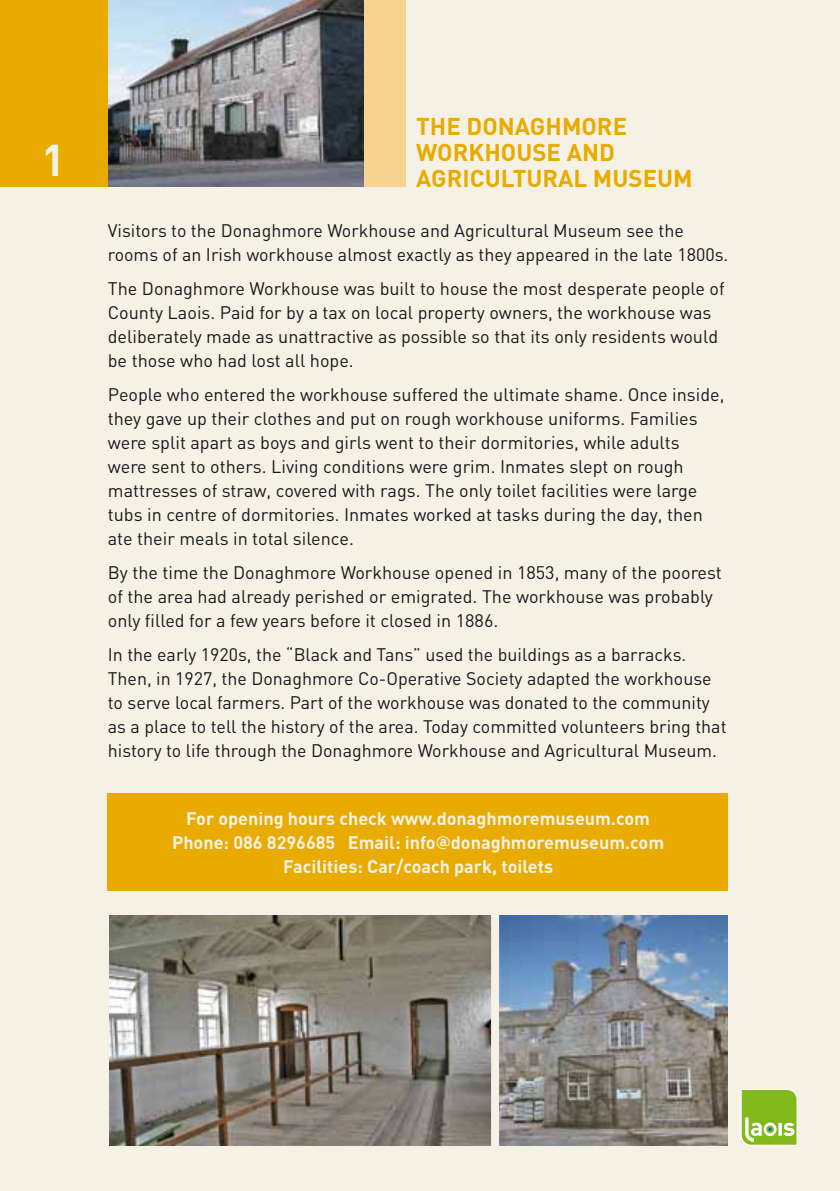
<style>
.page{position:relative;width:840px;height:1191px;background:#fff}
.page>*{position:absolute;margin:0;border:0;box-sizing:border-box;transform-origin:0 0}
.t1{font:700 44px "DIN";color:#f5f2e5}
.t2{font:700 24px "DIN";color:#e9ab00}
.t3{font:18px/24px "DIN";color:#1a171c}
.t4{font:700 18px/24px "DIN";color:#f5f2e5;text-align:center}
.s1{font-family:"Interstate"}
</style>
<div class="page">
<div style="left:0;top:0;width:839px;height:1191px;background:#f5f2e5"></div>
<div style="left:107px;top:793px;width:620px;height:97px;background:#e9ab00"></div>
<img style="left:109px;top:916px;width:382px;height:229px">
<img style="left:499px;top:916px;width:228px;height:229px">
<div style="left:0;top:0;width:108px;height:187px;background:#e9ab00"></div>
<img style="left:108px;top:0;width:256px;height:187px">
<div style="left:364px;top:0;width:41px;height:187px;background:#f6d48d"></div>
<svg style="left:741px;top:1089px;width:56px;height:56px;background:#99c445"></svg>
<h1 class="t1" style="left:42px;top:132px;width:25px">1</h1>
<h2 class="t2" style="left:416px;top:111px;width:83px">Th e Dona</h2>
<h2 class="t2" style="left:529px;top:111px;width:99px">ghmore</h2>
<h2 class="t2" style="left:416px;top:137px;width:84px">Workhou</h2>
<h2 class="t2" style="left:532px;top:137px;width:51px">se and</h2>
<h2 class="t2" style="left:416px;top:163px;width:46px">Agricultural</h2>
<h2 class="t2" style="left:592px;top:163px;width:101px">Museum</h2>
<p class="t3" style="left:108px;top:218px;width:621px">Visitors to the Donaghmore Workhouse and Agricultural Museum see the rooms of an Irish workhouse almost exactly as they appeared in the late 1800s.</p>
<p class="t3" style="left:108px;top:276px;width:618px">The Donaghmore Workhouse was built to house the most desperate people of County Laois. Paid for by a tax on local property owners, the workhouse was deliberately made as unattractive as possible so that its only residents would be those who had lost all hope.</p>
<p class="t3" style="left:108px;top:382px;width:617px">People who entered the workhouse suffered the ultimate shame. Once inside, they gave up their clothes and put on rough workhouse uniforms. Families were split apart as boys and girls went to their dormitories, while adults<br>were sent to others. Living conditions were grim. Inmates slept on rough mattresses of straw, covered with rags. The only toilet facilities were large tubs in centre of dormitories. Inmates worked at tasks during the day, then ate their meals in total silence.</p>
<p class="t3" style="left:108px;top:560px;width:615px">By the time the Donaghmore Workhouse opened in 1853, many of the poorest of the area had already perished or emigrated. The workhouse was probably only filled for a few years before it closed in 1886.</p>
<p class="t3" style="left:108px;top:642px;width:620px">In the early 1920s, the “Black and Tans” used the buildings as a barracks.<br>Then, in 1927, the Donaghmore Co-Operative Society adapted the workhouse to serve local farmers. Part of the workhouse was donated to the community as a place to tell the history of the area. Today committed volunteers bring that history to life through the Donaghmore Workhouse and Agricultural Museum.</p>
<p class="t4" style="left:172px;top:805px;width:493px">For opening hours check www.donaghmoremuseum.com<br>Phone: 086 8296685 Email: info<span class="s1">@</span>donaghmoremuseum.com<br>Facilities: Car/coach park, toilets</p>
</div>
